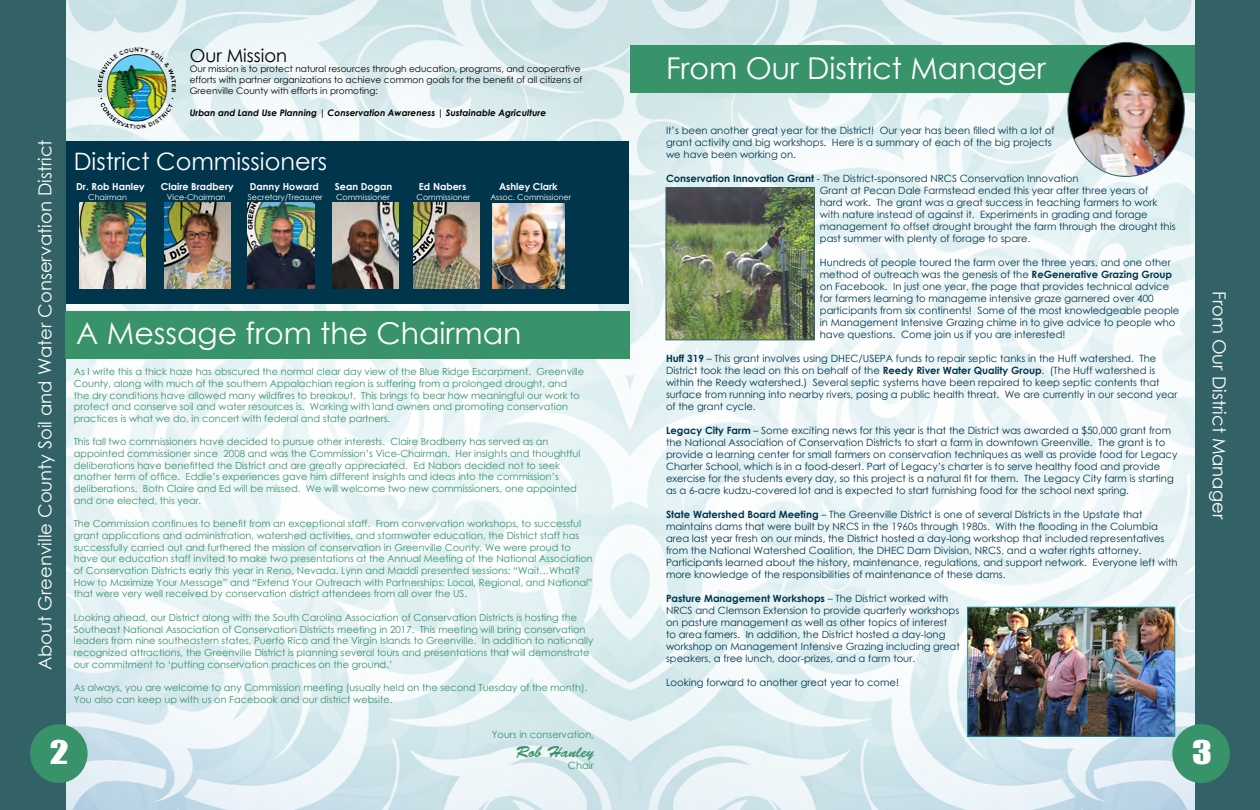
<style>
.page{position:relative;width:1260px;height:810px;background:#fff}
.page>*{position:absolute;margin:0;border:0;box-sizing:border-box;transform-origin:0 0}
.t1{font:30px "Century Gothic";color:#fff}
.t2{font:30px "Impact";color:#fff;scale:1.25 1}
.t3{font:24px "Century Gothic";color:#fff}
.t4{font:18px "Century Gothic";color:#fff}
.t5{font:18px "Century Gothic";color:#000}
.t6{font:16px "Brush Script Std";color:#38926a}
.t7{font:10px/12px "Century Gothic";color:#00354b}
.t8{font:10px "Century Gothic";color:#38926a}
.t9{font:9.8px/11.7px "Century Gothic";color:#38926a}
.t10{font:700 9.6px "Century Gothic";color:#fff}
.t11{font:9px/10.8px "Century Gothic";color:#000}
.t12{font:italic 700 9px "Century Gothic";color:#000}
.t13{font:8px "Century Gothic";color:#fff}
.s1{font-weight:700}
</style>
<div class="page">
<img style="left:66px;top:0;width:1129px;height:810px">
<div style="left:66px;top:142px;width:564px;height:162px;background:#00354b"></div>
<div style="left:0;top:0;width:39px;height:810px;background:#326266"></div>
<div style="left:23px;top:0;width:43px;height:810px;background:#326266"></div>
<div style="left:30px;top:724px;width:58px;height:59px;background:#38926a;border-radius:50%"></div>
<div style="left:1232px;top:0;width:28px;height:810px;background:#326266"></div>
<div style="left:1195px;top:0;width:49px;height:810px;background:#326266"></div>
<div style="left:1172px;top:724px;width:58px;height:59px;background:#38926a;border-radius:50%"></div>
<img style="left:96px;top:47px;width:89px;height:82px">
<div style="left:630px;top:45px;width:565px;height:48px;background:#38926a"></div>
<img style="left:248px;top:203px;width:66px;height:86px">
<img style="left:333px;top:203px;width:66px;height:86px">
<img style="left:164px;top:203px;width:67px;height:86px">
<img style="left:79px;top:203px;width:66px;height:86px">
<img style="left:413px;top:203px;width:66px;height:86px">
<img style="left:493px;top:204px;width:71px;height:85px">
<img style="left:1068px;top:42px;width:116px;height:134px">
<div style="left:65px;top:311px;width:565px;height:48px;background:#38926a"></div>
<img style="left:668px;top:189px;width:145px;height:149px">
<div style="left:666px;top:187px;width:149px;height:153px;border:1px solid #326266"></div>
<img style="left:969px;top:609px;width:204px;height:126px">
<div style="left:967px;top:607px;width:208px;height:130px;border:1px solid #1f95a1"></div>
<h3 class="t5" style="left:190px;top:42px;width:99px">Our Mission</h3>
<p class="t11" style="left:190px;top:64px;width:394px">Our mission is to protect natural resources through education, programs, and cooperative efforts with partner organizations to achieve common goals for the benefit of all citizens of<br>Greenville County with efforts in promoting:</p>
<p class="t12" style="left:190px;top:105px;width:358px">Urban and Land Use Planning | Conservation Awareness | Sustainable Agriculture</p>
<h3 class="t4" style="left:32px;top:670px;width:532px;rotate:-90deg">About Greenville County Soil and Water Conservation District</h3>
<h2 class="t3" style="left:74px;top:145px;width:255px">District Commissioners</h2>
<p class="t10" style="left:76px;top:179px;width:70px">Dr. Rob Hanley</p>
<p class="t10" style="left:161px;top:179px;width:74px">Claire Bradbery</p>
<p class="t10" style="left:250px;top:179px;width:70px">Danny Howard</p>
<p class="t10" style="left:335px;top:179px;width:59px">Sean Dogan</p>
<p class="t10" style="left:419px;top:179px;width:49px">Ed Nabers</p>
<p class="t10" style="left:499px;top:179px;width:60px">Ashley Clark</p>
<p class="t13" style="left:88px;top:191px;width:40px">Chairman</p>
<p class="t13" style="left:167px;top:191px;width:60px">Vice-Chairman</p>
<p class="t13" style="left:248px;top:191px;width:76px">Secretary/Treasurer</p>
<p class="t13" style="left:336px;top:191px;width:55px">Commissioner</p>
<p class="t13" style="left:417px;top:191px;width:55px">Commissioner</p>
<p class="t13" style="left:490px;top:191px;width:82px">Assoc. Commissioner</p>
<h1 class="t1" style="left:76px;top:312px;width:447px">A Message from the Chairman</h1>
<p class="t9" style="left:74px;top:366px;width:512px">As I write this a thick haze has obscured the normal clear day view of the Blue Ridge Escarpment. Greenville County, along with much of the southern Appalachian region is suffering from a prolonged drought, and the dry conditions have allowed many wildfires to breakout. This brings to bear how meaningful our work to protect and conserve soil and water resources is. Working with land owners and promoting conservation practices is what we do, in concert with federal and state partners.</p>
<p class="t9" style="left:74px;top:436px;width:508px">This fall two commissioners have decided to pursue other interests. Claire Bradberry has served as an appointed commissioner since 2008 and was the Commission’s Vice-Chairman. Her insights and thoughtful deliberations have benefitted the District and are greatly appreciated. Ed Nabors decided not to seek another term of office. Eddie’s experiences gave him different insights and ideas into the commission’s deliberations. Both Claire and Ed will be missed. We will welcome two new commissioners, one appointed and one elected, this year.</p>
<p class="t9" style="left:74px;top:518px;width:520px">The Commission continues to benefit from an exceptional staff. From convervation workshops, to successful grant applications and administration, watershed activities, and stormwater education, the District staff has successfully carried out and furthered the mission of conservation in Greenville County. We were proud to have our education staff invited to make two presentations at the Annual Meeting of the National Association of Conservation Districts early this year in Reno, Nevada. Lynn and Maddi presented sessions: “Wait…What?<br>How to Maximize Your Message” and “Extend Your Outreach with Partnerships: Local, Regional, and National” that were very well received by conservation district attendees from all over the US.</p>
<p class="t9" style="left:74px;top:611px;width:521px">Looking ahead, our District along with the South Carolina Association of Conservation Districts is hosting the Southeast National Association of Conservation Districts meeting in 2017. This meeting will bring conservation leaders from nine southeastern states, Puerto Rico and the Virgin Islands to Greenville. In addition to nationally recognized attractions, the Greenville District is planning several tours and presentations that will demonstrate our commitment to ‘putting conservation practices on the ground.’</p>
<p class="t9" style="left:74px;top:681px;width:515px">As always, you are welcome to any Commission meeting (usually held on the second Tuesday of the month).<br>You also can keep up with us on Facebook and our district website.</p>
<p class="t9" style="left:492px;top:729px;width:104px">Yours in conservation,</p>
<h3 class="t6" style="left:516px;top:743px;width:80px">Rob Hanley</h3>
<p class="t8" style="left:568px;top:759px;width:28px">Chair</p>
<h1 class="t2" style="left:50px;top:729px;width:17px">2</h1>
<h1 class="t1" style="left:666px;top:47px;width:381px">From Our District Manager</h1>
<p class="t7" style="left:666px;top:124px;width:390px">It’s been another great year for the District! Our year has been filled with a lot of grant activity and big workshops. Here is a summary of each of the big projects we have been working on.</p>
<p class="t7" style="left:820px;top:172px;width:357px;text-indent:-154px"><span class="s1">Conservation Innovation Grant</span> - The District-sponsored NRCS Conservation Innovation<br>Grant at Pecan Dale Farmstead ended this year after three years of<br>hard work. The grant was a great success in teaching farmers to work with nature instead of against it. Experiments in grading and forage management to offset drought brought the farm through the drought this past summer with plenty of forage to spare.</p>
<p class="t7" style="left:820px;top:256px;width:361px">Hundreds of people toured the farm over the three years, and one other method of outreach was the genesis of the <span class="s1">ReGenerative Grazing Group </span>on Facebook. In just one year, the page that provides technical advice for farmers learning to manageme intensive graze garnered over 400 participants from six continents! Some of the most knowledgeable people in Management Intensive Grazing chime in to give advice to people who have questions. Come join us if you are interested!</p>
<p class="t7" style="left:666px;top:352px;width:513px"><span class="s1">Huff 319</span> – This grant involves using DHEC/USEPA funds to repair septic tanks in the Huff watershed. The District took the lead on this on behalf of the <span class="s1">Reedy River Water Quality Group</span>. (The Huff watershed is within the Reedy watershed.) Several septic systems have been repaired to keep septic contents that surface from running into nearby rivers, posing a public health threat. We are currently in our second year of the grant cycle.</p>
<p class="t7" style="left:666px;top:424px;width:513px"><span class="s1">Legacy City Farm</span> – Some exciting news for this year is that the District was awarded a $50,000 grant from the National Association of Conservation Districts to start a farm in downtown Greenville. The grant is to provide a learning center for small farmers on conservation techniques as well as provide food for Legacy Charter School, which is in a food-desert. Part of Legacy’s charter is to serve healthy food and provide exercise for the students every day, so this project is a natural fit for them. The Legacy City farm is starting as a 6-acre kudzu-covered lot and is expected to start furnishing food for the school next spring.</p>
<p class="t7" style="left:666px;top:508px;width:513px"><span class="s1">State Watershed Board Meeting</span> – The Greenville District is one of several Districts in the Upstate that maintains dams that were built by NRCS in the 1960s through 1980s. With the flooding in the Columbia area last year fresh on our minds, the District hosted a day-long workshop that included representatives from the National Watershed Coalition, the DHEC Dam Division, NRCS, and a water rights attorney.<br>Participants learned about the history, maintenance, regulations, and support network. Everyone left with more knowledge of the responsibilities of maintenance of these dams.</p>
<p class="t7" style="left:666px;top:592px;width:295px"><span class="s1">Pasture Management Workshops</span> – The District worked with NRCS and Clemson Extension to provide quarterly workshops on pasture management as well as other topics of interest<br>to area famers. In addition, the District hosted a day-long workshop on Management Intensive Grazing including great speakers, a free lunch, door-prizes, and a farm tour.</p>
<p class="t7" style="left:666px;top:676px;width:235px">Looking forward to another great year to come!</p>
<h3 class="t4" style="left:1232px;top:291px;width:230px;rotate:90deg">From Our District Manager</h3>
<h1 class="t2" style="left:1192px;top:729px;width:17px">3</h1>
</div>
